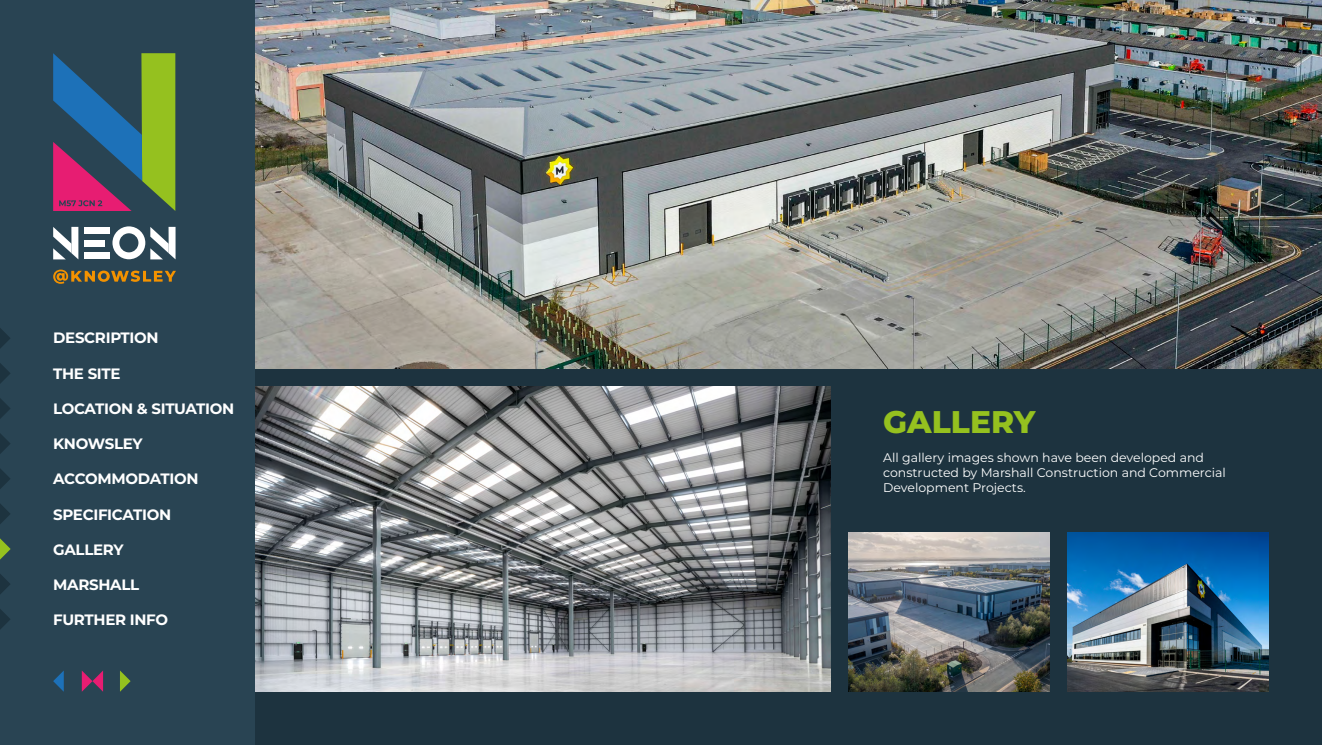
<style>
.page{position:relative;width:1322px;height:745px;background:#fff}
.page>*{position:absolute;margin:0;border:0;box-sizing:border-box;transform-origin:0 0}
.t1{font:800 31.25px "Montserrat";color:#95c11f}
.t2{font:700 15px "Montserrat";letter-spacing:-.02em;color:#fff}
.t3{font:12.5px/15px "Montserrat";color:#fff}
</style>
<div class="page">
<div style="left:0;top:0;width:1322px;height:744px;background:#294453"></div>
<svg style="left:53px;top:227px;width:25px;height:32px"></svg>
<svg style="left:112px;top:226px;width:64px;height:33px"></svg>
<div style="left:84px;top:227px;width:25px;height:6px;background:#fff"></div>
<div style="left:84px;top:252px;width:25px;height:7px;background:#fff"></div>
<div style="left:84px;top:239px;width:20px;height:7px;background:#fff"></div>
<svg style="left:53px;top:53px;width:122px;height:158px"></svg>
<svg style="left:53px;top:269px;width:123px;height:14px"></svg>
<svg style="left:82px;top:670px;width:21px;height:21px"></svg>
<svg style="left:120px;top:670px;width:11px;height:21px"></svg>
<svg style="left:53px;top:670px;width:11px;height:21px"></svg>
<div style="left:255px;top:0;width:1067px;height:744px;background:#1d333f"></div>
<img style="left:255px;top:0;width:1067px;height:368px">
<img style="left:1067px;top:532px;width:201px;height:159px">
<img style="left:255px;top:386px;width:575px;height:305px">
<img style="left:848px;top:532px;width:201px;height:159px">
<svg style="left:0;top:328px;width:10px;height:20px"></svg>
<svg style="left:0;top:363px;width:10px;height:21px"></svg>
<svg style="left:0;top:398px;width:10px;height:21px"></svg>
<svg style="left:0;top:433px;width:10px;height:21px"></svg>
<svg style="left:0;top:469px;width:10px;height:20px"></svg>
<svg style="left:0;top:504px;width:10px;height:20px"></svg>
<svg style="left:0;top:538px;width:11px;height:21px"></svg>
<svg style="left:0;top:574px;width:10px;height:20px"></svg>
<svg style="left:0;top:609px;width:10px;height:20px"></svg>
<p class="t2" style="left:53px;top:327px;width:107px">DESCRIPTION</p>
<p class="t2" style="left:53px;top:362px;width:69px">THE SITE</p>
<p class="t2" style="left:53px;top:397px;width:183px">LOCATION &amp; SITUATION</p>
<p class="t2" style="left:53px;top:432px;width:91px">KNOWSLEY</p>
<p class="t2" style="left:53px;top:468px;width:147px">ACCOMMODATION</p>
<p class="t2" style="left:53px;top:503px;width:119px">SPECIFICATION</p>
<p class="t2" style="left:53px;top:538px;width:72px">GALLERY</p>
<p class="t2" style="left:53px;top:573px;width:88px">MARSHALL</p>
<p class="t2" style="left:53px;top:609px;width:116px">FURTHER INFO</p>
<h1 class="t1" style="left:883px;top:398px;width:154px">GALLERY</h1>
<p class="t3" style="left:883px;top:449px;width:344px">All gallery images shown have been developed and constructed by Marshall Construction and Commercial<br>Development Projects.</p>
</div>
